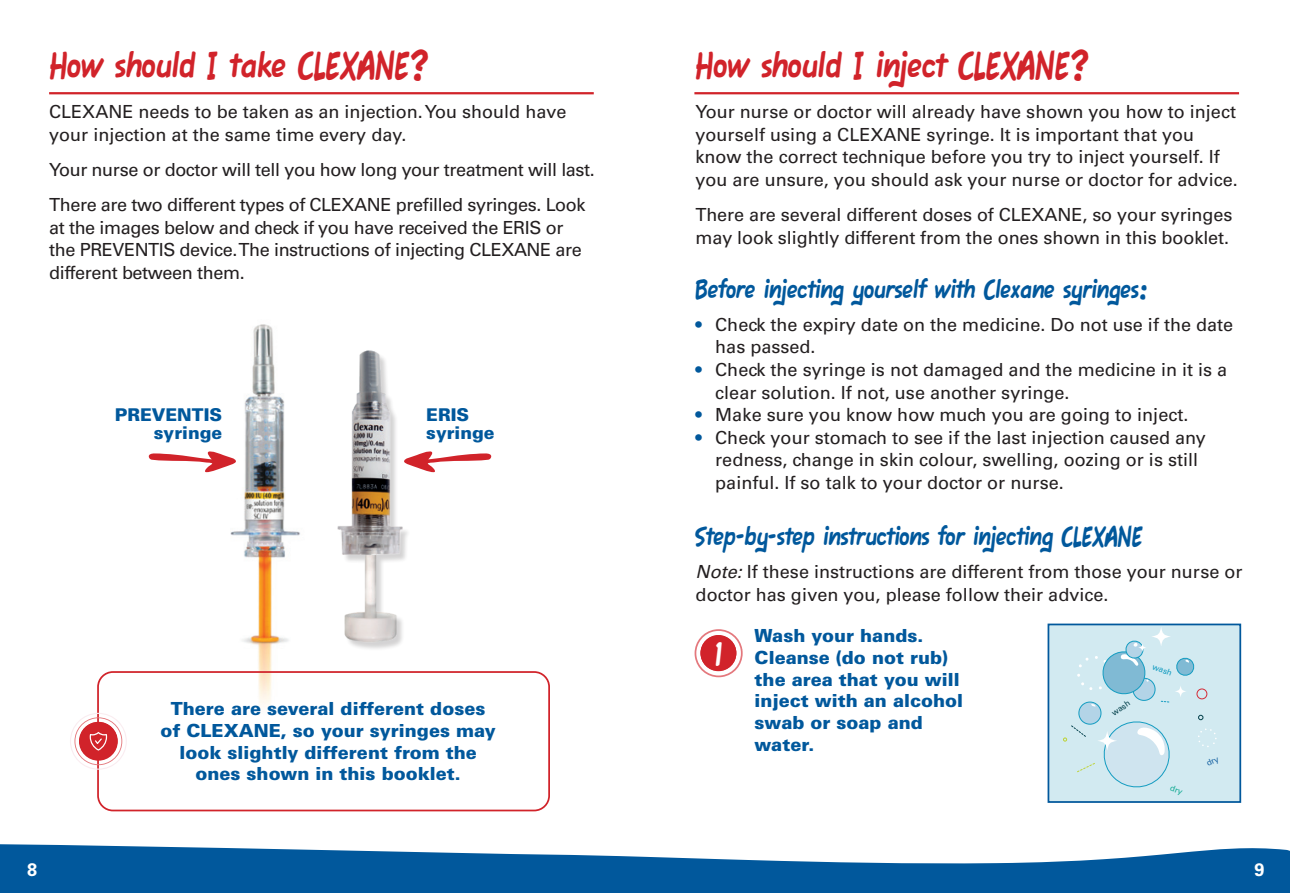
<style>
.page{position:relative;width:1290px;height:893px;background:#fff}
.page>*{position:absolute;margin:0;border:0;box-sizing:border-box;transform-origin:0 0}
.Heading{font:42.18px "Fawn Script";color:#d1232a}
.t1{font:35px "Fawn Script";color:#fff}
.t2{font:30.62px "Fawn Script";color:#01589c}
.Body_Roman{font:18.03px/22.6px "Univers LT Std";color:#231f20}
.Body_Roman-2{font:18.03px/22.6px "Univers LT Std";letter-spacing:-.02em;color:#231f20}
.Highlight{font:900 18.03px/21.7px "Univers LT Std";color:#01589c;text-align:center}
.t3{font:700 18.03px "Univers LT Std";color:#fff}
.Highlight-2{font:900 17.5px "Univers LT Std";color:#01589c}
.t4{font:8.22px "Univers LT Std";color:#05424d}
.t5{font:8.22px "Univers LT Std";color:#139cc1}
.s1{font-weight:700;color:#01589c}
.s2{font-style:italic}
</style>
<div class="page">
<svg style="left:0;top:844px;width:1290px;height:49px;fill:#01589c"></svg>
<hr style="left:49px;top:92px;width:545px;height:2px;background:#d1232a">
<hr style="left:694px;top:92px;width:545px;height:2px;background:#d1232a">
<img style="left:230px;top:324px;width:70px;height:382px">
<img style="left:337px;top:350px;width:71px;height:299px">
<svg style="left:404px;top:446px;width:87px;height:31px"></svg>
<svg style="left:149px;top:446px;width:87px;height:31px"></svg>
<div style="left:97px;top:671px;width:453px;height:140px;border:2px solid #d1232a;border-radius:15px"></div>
<svg style="left:70px;top:713px;width:57px;height:57px"></svg>
<svg style="left:694px;top:629px;width:49px;height:48px"></svg>
<div style="left:1048px;top:624px;width:192px;height:178px;background:#d2eaf1"></div>
<svg style="left:1151px;top:627px;width:20px;height:19px"></svg>
<div style="left:1047px;top:624px;width:194px;height:179px;border:2px solid #01589c"></div>
<svg style="left:1063px;top:640px;width:154px;height:148px"></svg>
<p class="Heading" style="left:49px;top:39px;width:381px">How should I take CLEXANE?</p>
<p class="Body_Roman" style="left:49px;top:100px;width:519px">CLEXANE needs to be taken as an injection. You should have your injection at the same time every day.</p>
<p class="Body_Roman-2" style="left:49px;top:158px;width:547px">Your nurse or doctor will tell you how long your treatment will last.</p>
<p class="Body_Roman-2" style="left:49px;top:194px;width:538px">There are two different types of CLEXANE prefilled syringes. Look at the images below and check if you have received the ERIS or the PREVENTIS device. The instructions of injecting CLEXANE are different between them.</p>
<p class="Highlight-2" style="left:115px;top:403px;width:109px">PREVENTIS</p>
<p class="Highlight-2" style="left:154px;top:422px;width:70px">syringe</p>
<p class="Highlight-2" style="left:426px;top:403px;width:44px">ERIS</p>
<p class="Highlight-2" style="left:426px;top:422px;width:70px">syringe</p>
<p class="Highlight" style="left:160px;top:698px;width:337px">There are several different doses of CLEXANE, so your syringes may look slightly different from the ones shown in this booklet.</p>
<p class="Heading" style="left:696px;top:39px;width:395px">How should I inject CLEXANE?</p>
<p class="Body_Roman" style="left:695px;top:100px;width:544px">Your nurse or doctor will already have shown you how to inject yourself using a CLEXANE syringe. It is important that you know the correct technique before you try to inject yourself. If you are unsure, you should ask your nurse or doctor for advice.</p>
<p class="Body_Roman" style="left:695px;top:203px;width:538px">There are several different doses of CLEXANE, so your syringes may look slightly different from the ones shown in this booklet.</p>
<p class="t2" style="left:695px;top:269px;width:454px">Before injecting yourself with Clexane syringes:</p>
<p class="Body_Roman" style="left:715px;top:313px;width:519px;text-indent:-20px"><span class="s1">•</span> Check the expiry date on the medicine. Do not use if the date has passed.</p>
<p class="Body_Roman" style="left:715px;top:358px;width:513px;text-indent:-20px"><span class="s1">•</span> Check the syringe is not damaged and the medicine in it is a clear solution. If not, use another syringe.</p>
<p class="Body_Roman" style="left:695px;top:404px;width:494px"><span class="s1">•</span> Make sure you know how much you are going to inject.</p>
<p class="Body_Roman" style="left:715px;top:426px;width:492px;text-indent:-20px"><span class="s1">•</span> Check your stomach to see if the last injection caused any redness, change in skin colour, swelling, oozing or is still painful. If so talk to your doctor or nurse.</p>
<p class="t2" style="left:696px;top:517px;width:449px">Step-by-step instructions for injecting CLEXANE</p>
<p class="Body_Roman" style="left:696px;top:561px;width:548px"><span class="s2">Note:</span> If these instructions are different from those your nurse or doctor has given you, please follow their advice.</p>
<h2 class="t1" style="left:714px;top:632px;width:10px">1</h2>
<p class="t4" style="left:1109px;top:710px;width:22px;rotate:-35deg">wash</p>
<p class="Highlight" style="left:754px;top:625px;width:210px;text-align:left">Wash your hands.<br>Cleanse (do not rub) the area that you will inject with an alcohol swab or soap and water.</p>
<p class="t5" style="left:1155px;top:662px;width:22px;rotate:21deg">wash</p>
<p class="t3" style="left:27px;top:859px;width:12px">8</p>
<p class="t3" style="left:1254px;top:859px;width:12px">9</p>
</div>
